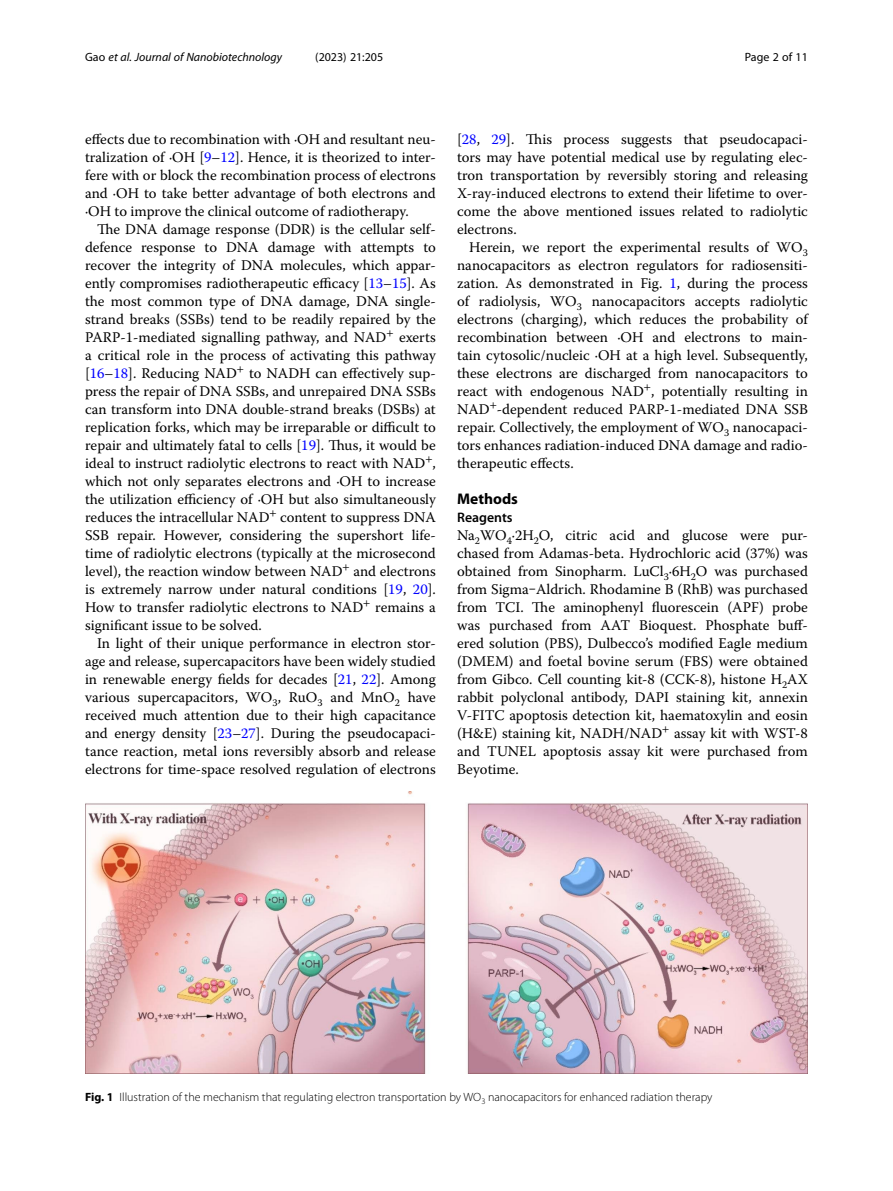
<style>
.page{position:relative;width:893px;height:1191px;background:#fff}
.page>*{position:absolute;margin:0;border:0;box-sizing:border-box;transform-origin:0 0}
.Head_1{font:700 15.45px "Myriad Pro";color:#000}
.Body_Text_Indent{font:14.7px/18px "Warnock Pro";color:#000;text-align:justify}
.Body_Text{font:14.7px/18px "Warnock Pro";color:#000;text-align:justify}
.Head_2_After_1{font:600 13.8px "Myriad Pro";color:#000}
.Figure_Caption{font:300 12px "Myriad Pro";color:#000}
.t1{font:italic 12px "Myriad Pro";color:#000}
.t2{font:12px "Myriad Pro";color:#000}
.s1{font-style:normal}
.s2{color:#00f}
.s3{font-weight:700}
</style>
<div class="page">
<img style="left:85px;top:791px;width:723px;height:283px">
<p class="t1" style="left:85px;top:50px;width:199px"><span class="s1">Gao</span> et al. Journal of Nanobiotechnology</p>
<p class="t2" style="left:315px;top:50px;width:70px">(2023) 21:205</p>
<p class="t2" style="left:745px;top:50px;width:65px">Page 2 of 11</p>
<p class="Body_Text" style="left:85px;top:130px;width:352px">effects due to recombination with ·OH and resultant neu&shy;tralization of ·OH [<span class="s2">9</span>–<span class="s2">12</span>]. Hence, it is theorized to inter&shy;fere with or block the recombination process of electrons and ·OH to take better advantage of both electrons and ·OH to improve the clinical outcome of radiotherapy.</p>
<p class="Body_Text_Indent" style="left:85px;top:220px;width:352px;text-indent:12px">The DNA damage response (DDR) is the cellular self&shy;defence response to DNA damage with attempts to recover the integrity of DNA molecules, which appar&shy;ently compromises radiotherapeutic efficacy [<span class="s2">13</span>–<span class="s2">15</span>]. As the most common type of DNA damage, DNA single&shy;strand breaks (SSBs) tend to be readily repaired by the PARP-1-mediated signalling pathway, and NAD<sup>+</sup> exerts a critical role in the process of activating this pathway [<span class="s2">16</span>–<span class="s2">18</span>]. Reducing NAD<sup>+</sup> to NADH can effectively sup&shy;press the repair of DNA SSBs, and unrepaired DNA SSBs can transform into DNA double-strand breaks (DSBs) at replication forks, which may be irreparable or difficult to repair and ultimately fatal to cells [<span class="s2">19</span>]. Thus, it would be ideal to instruct radiolytic electrons to react with NAD<sup>+</sup>, which not only separates electrons and ·OH to increase the utilization efficiency of ·OH but also simultaneously reduces the intracellular NAD<sup>+</sup> content to suppress DNA SSB repair. However, considering the supershort life&shy;time of radiolytic electrons (typically at the microsecond level), the reaction window between NAD<sup>+</sup> and electrons is extremely narrow under natural conditions [<span class="s2">19</span>, <span class="s2">20</span>].<br>How to transfer radiolytic electrons to NAD<sup>+</sup> remains a significant issue to be solved.</p>
<p class="Body_Text_Indent" style="left:85px;top:634px;width:352px;text-indent:12px">In light of their unique performance in electron stor&shy;age and release, supercapacitors have been widely studied in renewable energy fields for decades [<span class="s2">21</span>, <span class="s2">22</span>]. Among various supercapacitors, WO<sub>3</sub>, RuO<sub>3</sub> and MnO<sub>2</sub> have received much attention due to their high capacitance and energy density [<span class="s2">23</span>–<span class="s2">27</span>]. During the pseudocapaci&shy;tance reaction, metal ions reversibly absorb and release electrons for time-space resolved regulation of electrons</p>
<p class="Body_Text_Indent" style="left:457px;top:130px;width:352px">[<span class="s2">28</span>, <span class="s2">29</span>]. This process suggests that pseudocapaci&shy;tors may have potential medical use by regulating elec&shy;tron transportation by reversibly storing and releasing X-ray-induced electrons to extend their lifetime to over&shy;come the above mentioned issues related to radiolytic electrons.</p>
<p class="Body_Text_Indent" style="left:457px;top:238px;width:352px;text-indent:12px">Herein, we report the experimental results of WO<sub>3 </sub>nanocapacitors as electron regulators for radiosensiti&shy;zation. As demonstrated in Fig. <span class="s2">1</span>, during the process of radiolysis, WO<sub>3</sub> nanocapacitors accepts radiolytic electrons (charging), which reduces the probability of recombination between ·OH and electrons to main&shy;tain cytosolic/nucleic ·OH at a high level. Subsequently, these electrons are discharged from nanocapacitors to react with endogenous NAD<sup>+</sup>, potentially resulting in NAD<sup>+</sup>-dependent reduced PARP-1-mediated DNA SSB repair. Collectively, the employment of WO<sub>3</sub> nanocapaci&shy;tors enhances radiation-induced DNA damage and radio&shy;therapeutic effects.</p>
<p class="Head_1" style="left:457px;top:489px;width:62px">Methods</p>
<p class="Head_2_After_1" style="left:457px;top:509px;width:57px">Reagents</p>
<p class="Body_Text" style="left:457px;top:526px;width:352px">Na<sub>2</sub>WO<sub>4</sub>·2H<sub>2</sub>O, citric acid and glucose were pur&shy;chased from Adamas-beta. Hydrochloric acid (37%) was obtained from Sinopharm. LuCl<sub>3</sub>·6H<sub>2</sub>O was purchased from Sigma‒Aldrich. Rhodamine B (RhB) was purchased from TCI. The aminophenyl fluorescein (APF) probe was purchased from AAT Bioquest. Phosphate buff&shy;ered solution (PBS), Dulbecco’s modified Eagle medium (DMEM) and foetal bovine serum (FBS) were obtained from Gibco. Cell counting kit-8 (CCK-8), histone H<sub>2</sub>AX rabbit polyclonal antibody, DAPI staining kit, annexin V-FITC apoptosis detection kit, haematoxylin and eosin (H&amp;E) staining kit, NADH/NAD<sup>+</sup> assay kit with WST-8 and TUNEL apoptosis assay kit were purchased from Beyotime.</p>
<p class="Figure_Caption" style="left:85px;top:1090px;width:629px"><span class="s3">Fig. 1</span> Illustration of the mechanism that regulating electron transportation by WO<sub>3</sub> nanocapacitors for enhanced radiation therapy</p>
</div>
